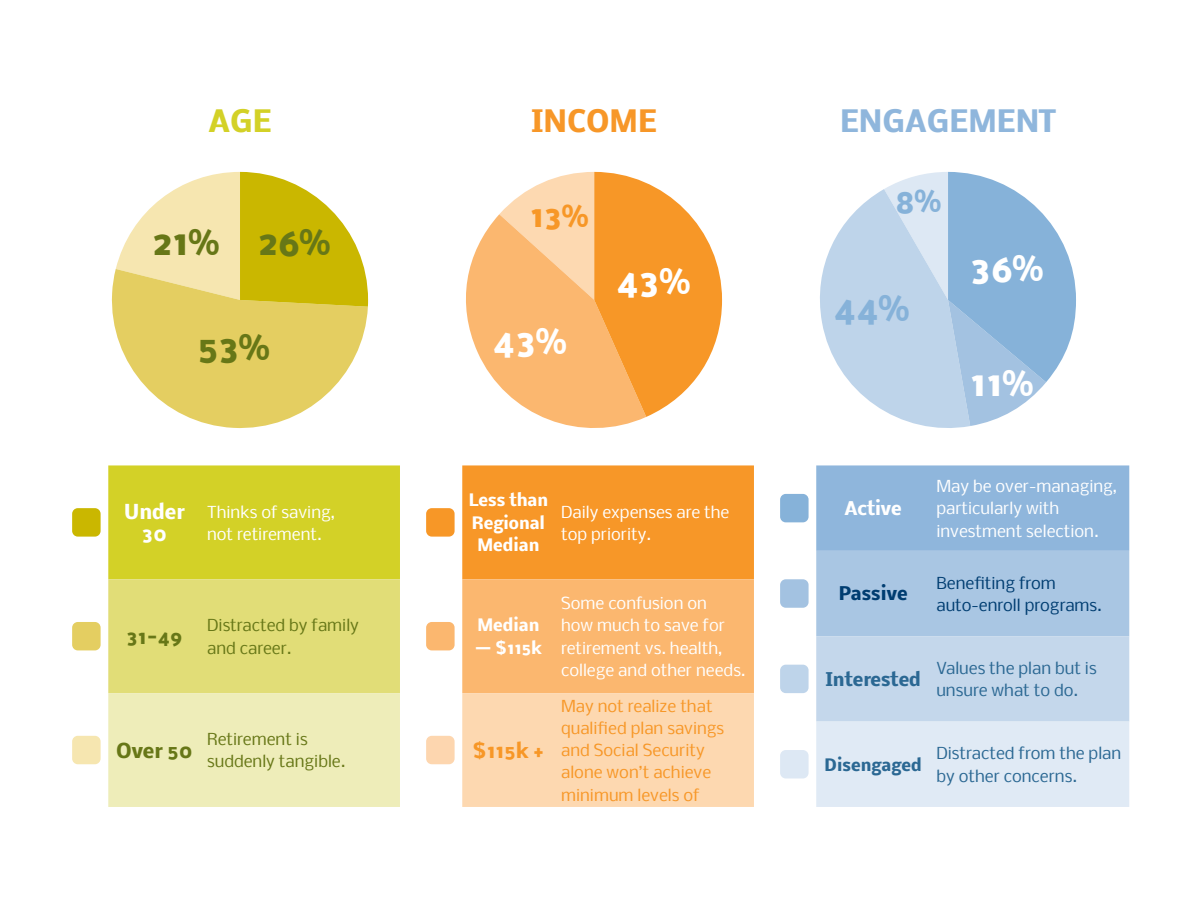
<style>
.page{position:relative;width:1188px;height:918px;background:#fff}
.page>*{position:absolute;margin:0;border:0;box-sizing:border-box;transform-origin:0 0}
.t1{font:700 34.8px "Nobile";color:#fff}
.t2{font:700 34.8px "Nobile";color:#677717}
.t3{font:700 34.8px "Nobile";color:#86b2d9}
.t4{font:700 30px "Nobile";color:#f79727}
.t5{font:700 30px "Nobile";color:#86b2d9}
.t6{font:700 28.5px "Nobile";color:#8fb6dc}
.t7{font:700 28.5px "Nobile";color:#f79728}
.t8{font:700 28.5px "Nobile";color:#d3d127}
.t9{font:700 18.9px "Nobile";color:#677717}
.t10{font:700 18.9px/22.2px "Nobile";color:#fff;text-align:center}
.t11{font:700 18.9px "Nobile";color:#f79727}
.t12{font:700 17.4px "Nobile";color:#2b6893}
.t13{font:700 17.4px "Nobile";color:#003d71}
.t14{font:700 17.4px "Nobile";color:#fff}
.t15{font:15.75px/22.2px "Nobile";color:#fff}
.t16{font:15.75px/22.2px "Nobile";color:#f79727}
.t17{font:15.75px/22.2px "Nobile";color:#2b6893}
.t18{font:15.75px/22.2px "Nobile";color:#677717}
.t19{font:700 15.75px/22.2px "Nobile";color:#fff;text-align:center}
.t20{font:15.75px/22.2px "Nobile";color:#003d71}
.t21{font:700 15.75px "Nobile";color:#2b6893}
</style>
<div class="page">
<svg style="left:72px;top:465px;width:328px;height:342px;background:#e3e17f"></svg>
<div style="left:72px;top:508px;width:29px;height:29px;background:#cab700;border-radius:6px"></div>
<div style="left:72px;top:622px;width:29px;height:28px;background:#e4ce61;border-radius:6px"></div>
<div style="left:72px;top:736px;width:29px;height:28px;background:#f6e6b0;border-radius:6px"></div>
<svg style="left:426px;top:465px;width:328px;height:342px;background:#fabe7a"></svg>
<div style="left:426px;top:508px;width:29px;height:29px;background:#f79727;border-radius:6px"></div>
<div style="left:426px;top:622px;width:29px;height:28px;background:#fbb76f;border-radius:6px"></div>
<div style="left:426px;top:736px;width:29px;height:28px;background:#fdd6af;border-radius:6px"></div>
<svg style="left:816px;top:465px;width:313px;height:342px;background:#b7cfe7"></svg>
<div style="left:780px;top:494px;width:29px;height:28px;background:#86b2d9;border-radius:6px"></div>
<div style="left:780px;top:579px;width:29px;height:29px;background:#a3c2e1;border-radius:6px"></div>
<div style="left:780px;top:665px;width:29px;height:28px;background:#bed4ea;border-radius:6px"></div>
<div style="left:780px;top:750px;width:29px;height:28px;background:#dde8f4;border-radius:6px"></div>
<svg style="left:111px;top:172px;width:257px;height:256px"></svg>
<svg style="left:466px;top:214px;width:180px;height:214px;fill:#fbb76f"></svg>
<svg style="left:499px;top:172px;width:223px;height:245px;background:#fab86e"></svg>
<svg style="left:820px;top:172px;width:256px;height:256px"></svg>
<p class="t8" style="left:208px;top:96px;width:65px">AGE</p>
<p class="t7" style="left:531px;top:96px;width:127px">INCOME</p>
<p class="t6" style="left:840px;top:96px;width:217px">ENGAGEMENT</p>
<p class="t2" style="left:152px;top:211px;width:68px">21%</p>
<p class="t2" style="left:257px;top:211px;width:73px">26%</p>
<p class="t2" style="left:198px;top:317px;width:72px">53%</p>
<p class="t10" style="left:124px;top:499px;width:62px">Under<br>30</p>
<p class="t15" style="left:207px;top:500px;width:129px">Thinks of saving, not retirement.</p>
<p class="t9" style="left:127px;top:620px;width:57px">31-49</p>
<p class="t18" style="left:207px;top:614px;width:153px">Distracted by family and career.</p>
<p class="t9" style="left:116px;top:734px;width:78px">Over 50</p>
<p class="t18" style="left:207px;top:727px;width:140px">Retirement is suddenly tangible.</p>
<p class="t4" style="left:530px;top:190px;width:59px">13%</p>
<p class="t1" style="left:493px;top:310px;width:74px">43%</p>
<p class="t1" style="left:616px;top:251px;width:74px">43%</p>
<p class="t19" style="left:469px;top:488px;width:81px">Less than<br>Regional<br>Median</p>
<p class="t15" style="left:561px;top:500px;width:170px">Daily expenses are the top priority.</p>
<p class="t19" style="left:477px;top:613px;width:64px">Median</p>
<p class="t19" style="left:475px;top:635px;width:69px">— $115k</p>
<p class="t11" style="left:473px;top:734px;width:72px">$115k +</p>
<p class="t15" style="left:561px;top:591px;width:186px">Some confusion on<br>how much to save for retirement vs. health, college and other needs.</p>
<p class="t16" style="left:561px;top:694px;width:165px">May not realize that qualified plan savings and Social Security alone won’t achieve minimum levels of</p>
<p class="t5" style="left:895px;top:174px;width:47px">8%</p>
<p class="t3" style="left:834px;top:277px;width:76px">44%</p>
<p class="t1" style="left:970px;top:238px;width:73px">36%</p>
<p class="t1" style="left:970px;top:353px;width:63px">11%</p>
<p class="t14" style="left:844px;top:493px;width:59px">Active</p>
<p class="t15" style="left:936px;top:474px;width:182px">May be over-managing, particularly with investment selection.</p>
<p class="t13" style="left:839px;top:579px;width:70px">Passive</p>
<p class="t20" style="left:936px;top:571px;width:167px">Benefiting from auto-enroll programs.</p>
<p class="t12" style="left:825px;top:664px;width:97px">Interested</p>
<p class="t17" style="left:936px;top:656px;width:162px">Values the plan but is unsure what to do.</p>
<p class="t21" style="left:825px;top:751px;width:99px">Disengaged</p>
<p class="t17" style="left:936px;top:742px;width:186px">Distracted from the plan by other concerns.</p>
</div>
